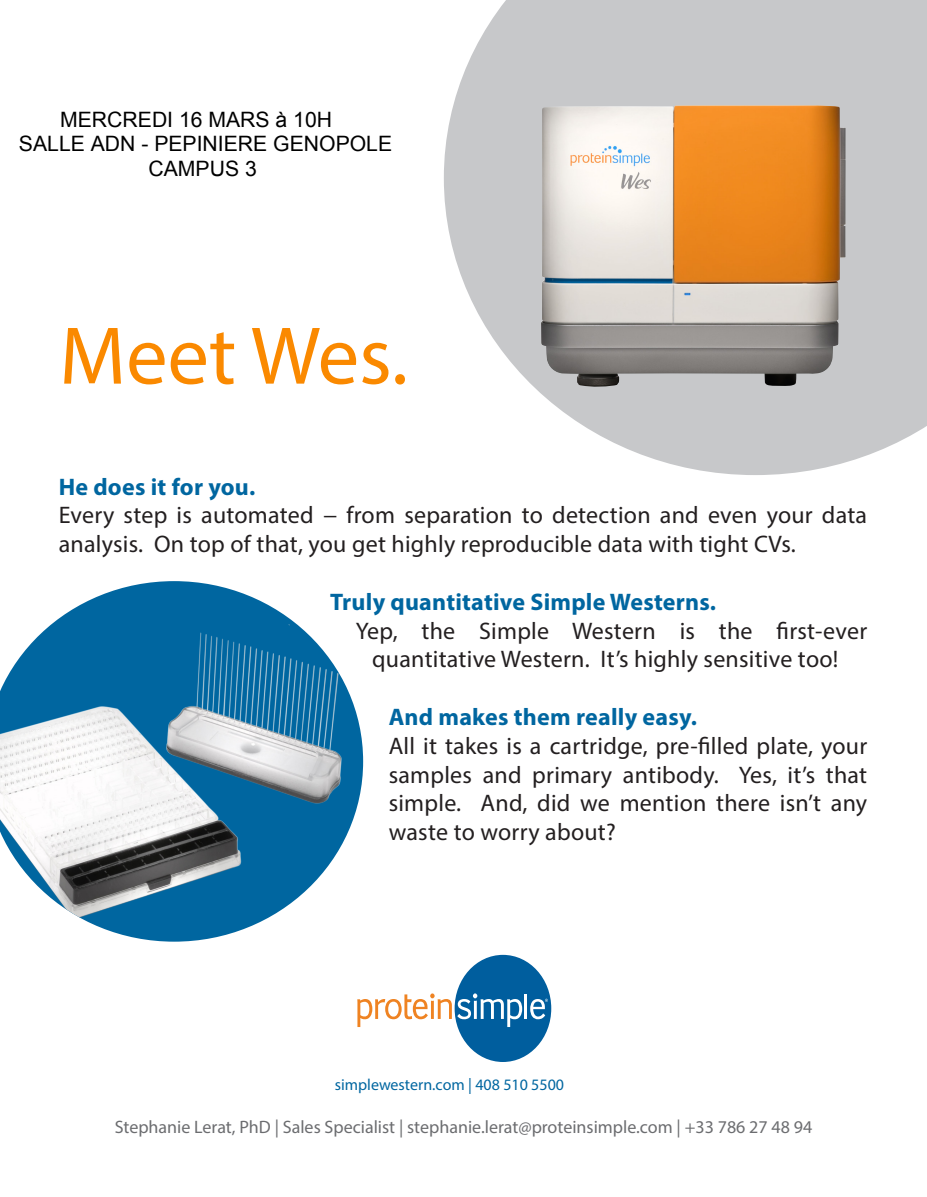
<style>
.page{position:relative;width:927px;height:1197px;background:#fff}
.page>*{position:absolute;margin:0;border:0;box-sizing:border-box;transform-origin:0 0}
.t1{font:82.5px "Myriad Pro";color:#fa8900}
.t2{font:24px/28.8px "Myriad Pro";letter-spacing:.01em;color:#231f20}
.t3{font:700 24px "Myriad Pro";letter-spacing:.01em;color:#0066a0}
.t4{font:21.15px "Arial";color:#000}
.t5{font:18px "Myriad Pro";color:#6c6d70}
.t6{font:15.9px "Myriad Pro";color:#0066a0}
</style>
<div class="page">
<svg style="left:86px;top:581px;width:277px;height:361px"></svg>
<img style="left:0;top:602px;width:353px;height:322px">
<svg style="left:444px;top:0;width:483px;height:475px;fill:#c7c8ca"></svg>
<img style="left:541px;top:105px;width:305px;height:282px">
<div style="left:455px;top:955px;width:96px;height:107px;background:#005e9e;border-radius:50%"></div>
<hr style="left:524px;top:994px;width:3px;height:25px;background:#fff">
<svg style="left:530px;top:999px;width:18px;height:20px"></svg>
<svg style="left:357px;top:993px;width:165px;height:34px"></svg>
<p class="t4" style="left:60px;top:106px;width:273px">MERCREDI 16 MARS à 10H</p>
<p class="t4" style="left:19px;top:130px;width:375px">SALLE ADN - PEPINIERE GENOPOLE</p>
<p class="t4" style="left:149px;top:154px;width:110px">CAMPUS 3</p>
<p class="t1" style="left:59px;top:305px;width:350px">Meet Wes.</p>
<p class="t3" style="left:59px;top:471px;width:198px">He does it for you.</p>
<p class="t2" style="left:59px;top:501px;width:810px">Every step is automated − from separation to detection and even your data analysis. On top of that, you get highly reproducible data with tight CVs.</p>
<p class="t3" style="left:330px;top:586px;width:387px">Truly quantitative Simple Westerns.</p>
<p class="t2" style="left:356px;top:616px;width:513px;text-align:center">Yep, the Simple Western is the first-ever quantitative Western. It’s highly sensitive too!</p>
<p class="t3" style="left:389px;top:701px;width:310px">And makes them really easy.</p>
<p class="t2" style="left:389px;top:731px;width:480px;text-align:justify">All it takes is a cartridge, pre-filled plate, your samples and primary antibody. Yes, it’s that simple. And, did we mention there isn’t any waste to worry about?</p>
<p class="t6" style="left:335px;top:1075px;width:231px">simplewestern.com | 408 510 5500</p>
<p class="t5" style="left:115px;top:1116px;width:699px">Stephanie Lerat, PhD | Sales Specialist | stephanie.lerat@proteinsimple.com | +33 786 27 48 94</p>
</div>
